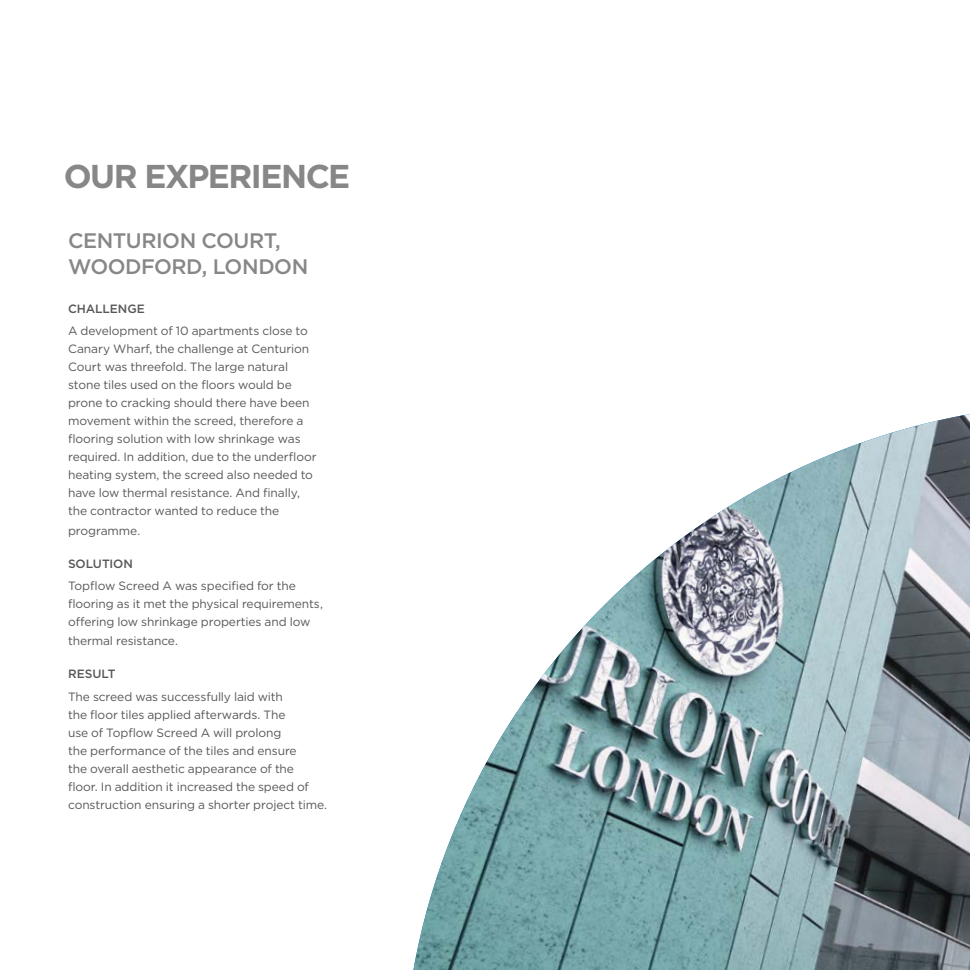
<style>
.page{position:relative;width:970px;height:970px;background:#fff}
.page>*{position:absolute;margin:0;border:0;box-sizing:border-box;transform-origin:0 0}
.t1{font:700 33px "Gotham";letter-spacing:-.05em;color:#878787}
.t2{font:500 21px/25.5px "Gotham";letter-spacing:-.02em;color:#878787}
.t3{font:12px/18px "Gotham";letter-spacing:-.01em;color:#575756}
.t4{font:500 12px "Gotham";letter-spacing:-.005em;color:#575756}
</style>
<div class="page">
<img style="left:413px;top:414px;width:556px;height:555px">
<h1 class="t1" style="left:64px;top:154px;width:288px">OUR EXPERIENCE</h1>
<h2 class="t2" style="left:68px;top:227px;width:242px">CENTURION COURT,<br>WOODFORD, LONDON</h2>
<p class="t4" style="left:68px;top:301px;width:78px">CHALLENGE</p>
<p class="t3" style="left:68px;top:321px;width:250px">A development of 10 apartments close to Canary Wharf, the challenge at Centurion Court was threefold. The large natural stone tiles used on the floors would be prone to cracking should there have been movement within the screed, therefore a flooring solution with low shrinkage was required. In addition, due to the underfloor heating system, the screed also needed to have low thermal resistance. And finally, the contractor wanted to reduce the</p>
<p class="t3" style="left:68px;top:521px;width:74px">programme.</p>
<p class="t4" style="left:68px;top:555px;width:66px">SOLUTION</p>
<p class="t3" style="left:68px;top:576px;width:256px">Topflow Screed A was specified for the flooring as it met the physical requirements, offering low shrinkage properties and low</p>
<p class="t3" style="left:68px;top:632px;width:111px">thermal resistance.</p>
<p class="t4" style="left:68px;top:666px;width:49px">RESULT</p>
<p class="t3" style="left:68px;top:687px;width:260px">The screed was successfully laid with<br>the floor tiles applied afterwards. The<br>use of Topflow Screed A will prolong<br>the performance of the tiles and ensure<br>the overall aesthetic appearance of the<br>floor. In addition it increased the speed of construction ensuring a shorter project time.</p>
</div>
